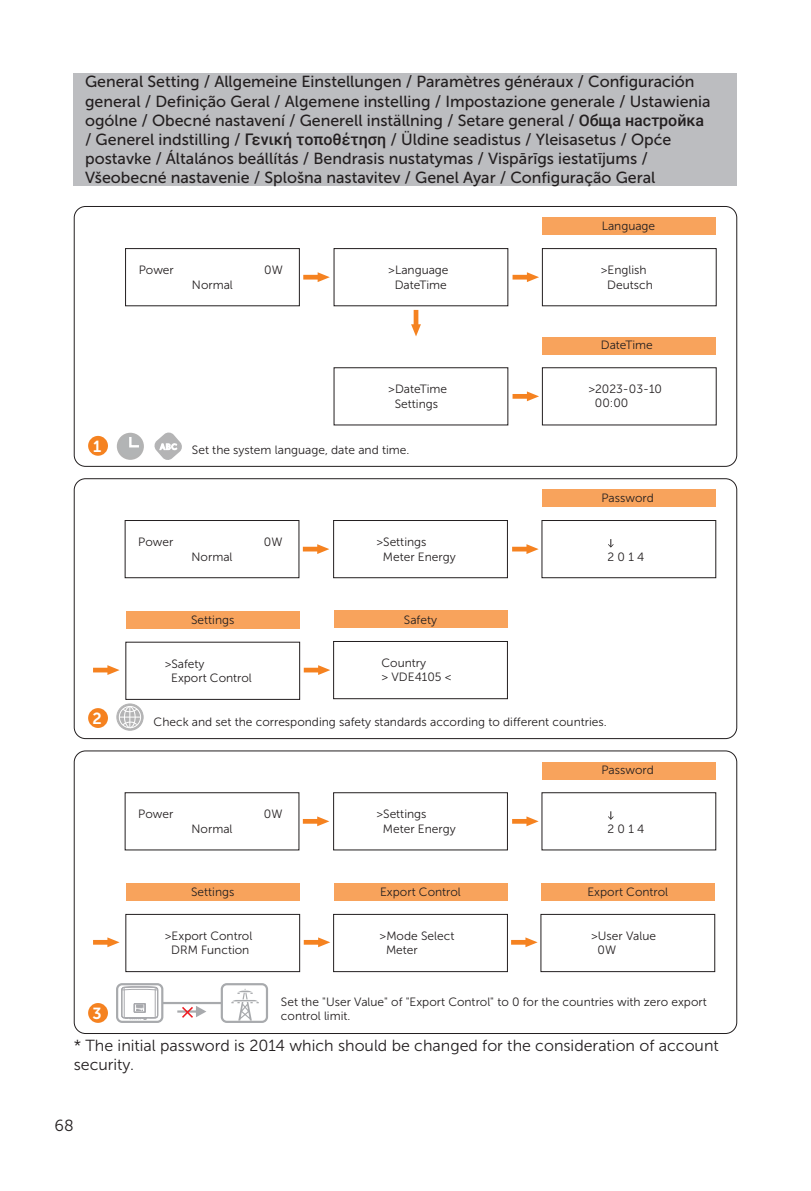
<style>
.page{position:relative;width:811px;height:1191px;background:#fff}
.page>*{position:absolute;margin:0;border:0;box-sizing:border-box;transform-origin:0 0}
.t1{font:16px/19.2px "Museo Sans 500";color:#231f20}
.t2{font:16px/19.2px "Museo Sans 300";color:#231f20}
.t3{font:16px "Museo Sans 700";color:#fff}
.t4{font:12px/14.4px "Museo Sans 300";color:#231f20}
.s1{font-family:"Roboto";font-weight:500}
</style>
<div class="page">
<div style="left:74px;top:74px;width:663px;height:112px;background:#bcbdc0"></div>
<div style="left:125px;top:248px;width:175px;height:58px;border:1px solid #231f20"></div>
<svg style="left:303px;top:272px;width:27px;height:10px"></svg>
<svg style="left:512px;top:272px;width:27px;height:10px"></svg>
<div style="left:334px;top:248px;width:174px;height:58px;border:1px solid #231f20"></div>
<div style="left:542px;top:218px;width:174px;height:17px;background:#f8a35c"></div>
<div style="left:542px;top:248px;width:174px;height:58px;border:1px solid #231f20"></div>
<div style="left:542px;top:337px;width:174px;height:17px;background:#f8a35c"></div>
<div style="left:542px;top:367px;width:174px;height:58px;border:1px solid #231f20"></div>
<svg style="left:512px;top:391px;width:27px;height:10px"></svg>
<div style="left:334px;top:367px;width:174px;height:58px;border:1px solid #231f20"></div>
<svg style="left:411px;top:310px;width:10px;height:26px"></svg>
<svg style="left:154px;top:432px;width:28px;height:28px"></svg>
<div style="left:118px;top:434px;width:25px;height:24px;background:#b2b4b5;border-radius:50%"></div>
<div style="left:117px;top:433px;width:27px;height:27px;border:2px solid #b3b3b3;border-radius:50%"></div>
<svg style="left:128px;top:434px;width:13px;height:14px"></svg>
<div style="left:88px;top:436px;width:20px;height:20px;background:#f58220;border-radius:50%"></div>
<div style="left:74px;top:206px;width:663px;height:261px;border:1px solid #231f20;border-radius:11px"></div>
<svg style="left:304px;top:665px;width:26px;height:10px"></svg>
<div style="left:125px;top:520px;width:174px;height:58px;border:1px solid #231f20"></div>
<svg style="left:93px;top:665px;width:27px;height:10px"></svg>
<svg style="left:303px;top:544px;width:26px;height:10px"></svg>
<svg style="left:512px;top:544px;width:26px;height:10px"></svg>
<div style="left:333px;top:520px;width:175px;height:58px;border:1px solid #231f20"></div>
<div style="left:542px;top:490px;width:174px;height:17px;background:#f8a35c"></div>
<div style="left:541px;top:520px;width:175px;height:58px;border:1px solid #231f20"></div>
<div style="left:126px;top:611px;width:174px;height:17px;background:#f8a35c"></div>
<div style="left:333px;top:611px;width:174px;height:17px;background:#f8a35c"></div>
<div style="left:333px;top:641px;width:175px;height:58px;border:1px solid #231f20"></div>
<div style="left:117px;top:704px;width:26px;height:26px;background:#b4b4b5;border-radius:50%"></div>
<div style="left:116px;top:703px;width:28px;height:27px;border:1px solid #b4b4b5;border-radius:50%"></div>
<div style="left:119px;top:706px;width:22px;height:22px;border:1px solid #fff;border-radius:50%"></div>
<svg style="left:119px;top:705px;width:21px;height:24px"></svg>
<svg style="left:608px;top:539px;width:5px;height:8px"></svg>
<div style="left:88px;top:708px;width:20px;height:20px;background:#f58220;border-radius:50%"></div>
<div style="left:74px;top:478px;width:663px;height:261px;border:1px solid #231f20;border-radius:11px"></div>
<div style="left:333px;top:883px;width:174px;height:17px;background:#f8a35c"></div>
<div style="left:333px;top:914px;width:175px;height:58px;border:1px solid #231f20"></div>
<svg style="left:304px;top:937px;width:26px;height:10px"></svg>
<div style="left:541px;top:883px;width:174px;height:17px;background:#f8a35c"></div>
<div style="left:540px;top:914px;width:175px;height:58px;border:1px solid #231f20"></div>
<svg style="left:511px;top:937px;width:26px;height:10px"></svg>
<div style="left:125px;top:792px;width:174px;height:58px;border:1px solid #231f20"></div>
<svg style="left:93px;top:937px;width:27px;height:10px"></svg>
<svg style="left:303px;top:816px;width:26px;height:10px"></svg>
<svg style="left:512px;top:816px;width:26px;height:10px"></svg>
<div style="left:333px;top:792px;width:175px;height:58px;border:1px solid #231f20"></div>
<div style="left:542px;top:762px;width:174px;height:17px;background:#f8a35c"></div>
<div style="left:541px;top:792px;width:175px;height:58px;border:1px solid #231f20"></div>
<div style="left:126px;top:883px;width:174px;height:17px;background:#f8a35c"></div>
<div style="left:126px;top:914px;width:174px;height:58px;border:1px solid #231f20"></div>
<svg style="left:608px;top:811px;width:5px;height:9px"></svg>
<div style="left:88px;top:1003px;width:20px;height:20px;background:#f58220;border-radius:50%"></div>
<div style="left:116px;top:983px;width:47px;height:40px;border:2px solid #a8aaad;border-radius:5px"></div>
<svg style="left:231px;top:989px;width:28px;height:31px"></svg>
<div style="left:221px;top:983px;width:47px;height:40px;border:2px solid #a8aaad;border-radius:5px"></div>
<hr style="left:162px;top:1002px;width:60px;height:2px;background:#a8aaad">
<svg style="left:177px;top:1006px;width:29px;height:12px"></svg>
<svg style="left:121px;top:986px;width:38px;height:34px"></svg>
<p class="t1" style="left:85px;top:72px;width:627px">General Setting / Allgemeine Einstellungen / Paramètres généraux / Configuración general / Definição Geral / Algemene instelling / Impostazione generale / Ustawienia ogólne / Obecné nastavení / Generell inställning / Setare general / <span class="s1">Обща настройка </span>/ Generel indstilling / <span class="s1">Γενική τοποθέτηση</span> / Üldine seadistus / Yleisasetus / Opće postavke / Általános beállítás / Bendrasis nustatymas / Vispārīgs iestatījums / Všeobecné nastavenie / Splošna nastavitev / Genel Ayar / Configuração Geral</p>
<p class="t4" style="left:602px;top:219px;width:55px">Language</p>
<p class="t4" style="left:139px;top:263px;width:37px">Power</p>
<p class="t4" style="left:264px;top:263px;width:20px">0W</p>
<p class="t4" style="left:192px;top:277px;width:42px">Normal</p>
<p class="t4" style="left:388px;top:263px;width:62px;text-align:center">&gt;Language<br>DateTime</p>
<p class="t4" style="left:388px;top:382px;width:60px;text-align:center">&gt;DateTime<br>Settings</p>
<h1 class="t3" style="left:93px;top:437px;width:10px">1</h1>
<p class="t4" style="left:192px;top:443px;width:219px">Set the system language, date and time.</p>
<p class="t4" style="left:138px;top:535px;width:37px">Power</p>
<p class="t4" style="left:264px;top:535px;width:20px">0W</p>
<p class="t4" style="left:191px;top:549px;width:42px">Normal</p>
<p class="t4" style="left:383px;top:535px;width:74px;text-indent:-6px">&gt;Settings<br>Meter Energy</p>
<p class="t4" style="left:601px;top:263px;width:54px;text-align:center">&gt;English<br>Deutsch</p>
<p class="t4" style="left:601px;top:338px;width:54px">DateTime</p>
<p class="t4" style="left:595px;top:382px;width:69px;text-indent:-6px">&gt;2023-03-10<br>00:00</p>
<p class="t4" style="left:601px;top:491px;width:54px">Password</p>
<p class="t4" style="left:607px;top:549px;width:38px">2 0 1 4</p>
<h1 class="t3" style="left:92px;top:709px;width:11px">2</h1>
<p class="t4" style="left:191px;top:613px;width:45px">Settings</p>
<p class="t4" style="left:404px;top:612px;width:35px">Safety</p>
<p class="t4" style="left:381px;top:655px;width:72px">Country<br>&gt; VDE4105 &lt;</p>
<p class="t4" style="left:171px;top:656px;width:82px;text-indent:-6px">&gt;Safety<br>Export Control</p>
<p class="t4" style="left:154px;top:714px;width:455px">Check and set the corresponding safety standards according to different countries.</p>
<p class="t4" style="left:138px;top:807px;width:37px">Power</p>
<p class="t4" style="left:264px;top:807px;width:20px">0W</p>
<p class="t4" style="left:191px;top:821px;width:42px">Normal</p>
<p class="t4" style="left:191px;top:885px;width:45px">Settings</p>
<p class="t4" style="left:383px;top:807px;width:74px;text-indent:-6px">&gt;Settings<br>Meter Energy</p>
<p class="t4" style="left:380px;top:885px;width:82px">Export Control</p>
<p class="t4" style="left:601px;top:763px;width:54px">Password</p>
<p class="t4" style="left:607px;top:821px;width:38px">2 0 1 4</p>
<p class="t4" style="left:587px;top:885px;width:82px">Export Control</p>
<p class="t4" style="left:165px;top:928px;width:89px;text-align:center">&gt;Export Control<br>DRM Function</p>
<p class="t4" style="left:386px;top:928px;width:70px;text-indent:-6px">&gt;Mode Select<br>Meter</p>
<p class="t4" style="left:597px;top:928px;width:60px;text-indent:-6px">&gt;User Value<br>0W</p>
<p class="t4" style="left:281px;top:994px;width:427px">Set the "User Value" of "Export Control" to 0 for the countries with zero export control limit.</p>
<h1 class="t3" style="left:92px;top:1004px;width:11px">3</h1>
<h1 class="t2" style="left:74px;top:1035px;width:646px">* The initial password is 2014 which should be changed for the consideration of account security.</h1>
<h1 class="t2" style="left:55px;top:1115px;width:21px">68</h1>
</div>
